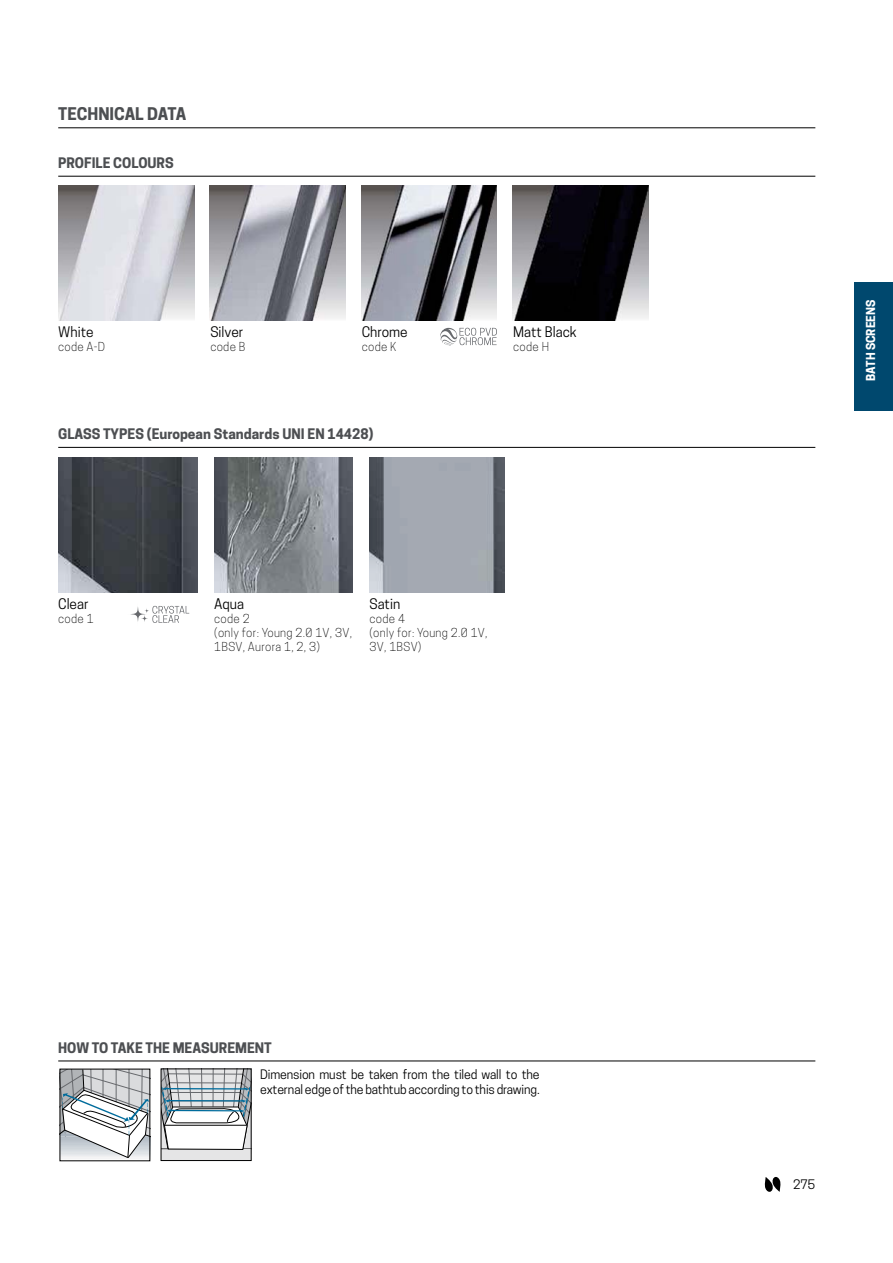
<style>
.page{position:relative;width:893px;height:1263px;background:#fff}
.page>*{position:absolute;margin:0;border:0;box-sizing:border-box;transform-origin:0 0}
.t1{font:700 16.5px "Novellini";color:#4d4f52}
.t2{font:700 13.65px "Novellini";color:#4d4f52}
.t3{font:13.65px "Novellini";color:#000}
.t4{font:12.3px/14.9px "Novellini";letter-spacing:-.01em;color:#000}
.t5{font:300 11.7px/14px "Novellini";letter-spacing:.025em;color:#000}
.t6{font:700 11.7px "Novellini";color:#fff}
</style>
<div class="page">
<hr style="left:58px;top:176px;width:757px;height:1px;background:#000">
<img style="left:58px;top:185px;width:136px;height:136px">
<img style="left:210px;top:185px;width:135px;height:136px">
<img style="left:361px;top:185px;width:136px;height:136px">
<img style="left:512px;top:185px;width:136px;height:136px">
<hr style="left:58px;top:128px;width:757px;height:1px;background:#000">
<hr style="left:58px;top:447px;width:757px;height:1px;background:#000">
<img style="left:58px;top:457px;width:139px;height:136px">
<img style="left:214px;top:457px;width:138px;height:135px">
<img style="left:369px;top:457px;width:135px;height:135px">
<hr style="left:58px;top:1061px;width:757px;height:1px;background:#000">
<hr style="left:60px;top:1158px;width:90px;height:1px;background:#f4f4f5">
<svg style="left:62px;top:1071px;width:86px;height:87px"></svg>
<svg style="left:163px;top:1071px;width:86px;height:88px"></svg>
<div style="left:161px;top:1069px;width:90px;height:92px;border:1px solid #000"></div>
<svg style="left:126px;top:602px;width:24px;height:24px"></svg>
<svg style="left:139px;top:613px;width:11px;height:11px"></svg>
<svg style="left:143px;top:607px;width:7px;height:7px"></svg>
<svg style="left:152px;top:606px;width:37px;height:17px"></svg>
<svg style="left:440px;top:328px;width:57px;height:18px"></svg>
<div style="left:854px;top:282px;width:38px;height:128px;background:#00486e"></div>
<svg style="left:764px;top:1177px;width:16px;height:15px"></svg>
<h1 class="t1" style="left:58px;top:104px;width:130px">TECHNICAL DATA</h1>
<p class="t2" style="left:58px;top:156px;width:117px">PROFILE COLOURS</p>
<p class="t3" style="left:58px;top:326px;width:37px">Wh-te</p>
<p class="t5" style="left:58px;top:341px;width:48px">code A-D</p>
<p class="t3" style="left:210px;top:326px;width:34px">S-lver</p>
<p class="t5" style="left:210px;top:341px;width:37px">code B</p>
<p class="t3" style="left:362px;top:326px;width:47px">Chrome</p>
<p class="t5" style="left:362px;top:341px;width:36px">code K</p>
<p class="t3" style="left:513px;top:326px;width:65px">Matt Black</p>
<p class="t5" style="left:513px;top:341px;width:37px">code H</p>
<p class="t2" style="left:58px;top:427px;width:317px">GLASS TYPES (European Standards UNI EN 14428)</p>
<p class="t3" style="left:58px;top:598px;width:32px">Clear</p>
<p class="t5" style="left:58px;top:612px;width:37px">code 1</p>
<p class="t3" style="left:214px;top:598px;width:31px">Aqua</p>
<p class="t5" style="left:214px;top:612px;width:139px">code 2<br>(only for: Young 2.0 1V, 3V,<br>1BSV, Aurora 1, 2, 3)</p>
<p class="t3" style="left:369px;top:598px;width:32px">Sat-n</p>
<p class="t5" style="left:369px;top:612px;width:119px">code 4<br>(only for: Young 2.0 1V,<br>3V, 1BSV)</p>
<p class="t2" style="left:58px;top:1040px;width:215px">HOW TO TAKE THE MEASUREMENT</p>
<p class="t4" style="left:260px;top:1068px;width:281px">D-mens-on must be taken from the t-led wall to the external edge of the bathtub accord-ng to th-s draw-ng.</p>
<p class="t6" style="left:864px;top:381px;width:83px;rotate:-90deg">BATH SCREENS</p>
<p class="t4" style="left:793px;top:1178px;width:24px">275</p>
</div>
